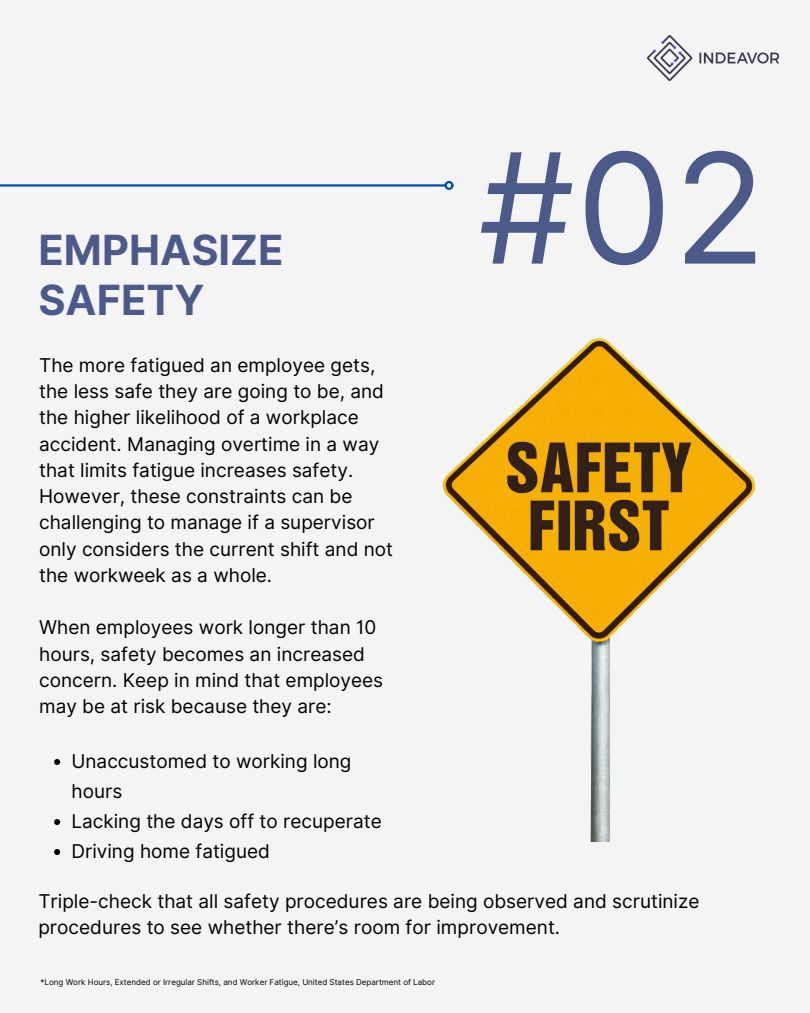
<style>
.page{position:relative;width:810px;height:1013px;background:#fff}
.page>*{position:absolute;margin:0;border:0;box-sizing:border-box;transform-origin:0 0}
.t1{font:152.9px "Inter";color:#4c5a89}
.t2{font:700 41.6px "Inter";color:#4c5a89}
.t3{font:19px/26.2px "Inter";color:#000}
.t4{font:8px "Inter";color:#000}
</style>
<div class="page">
<div style="left:0;top:0;width:810px;height:1012px;background:#f4f4f4"></div>
<img style="left:647px;top:35px;width:132px;height:45px">
<hr style="left:0;top:184px;width:445px;height:2px;background:#004aad">
<div style="left:445px;top:181px;width:9px;height:9px;border:2px solid #004aad;border-radius:50%"></div>
<img style="left:442px;top:338px;width:314px;height:503px">
<svg style="left:54px;top:759px;width:6px;height:6px"></svg>
<svg style="left:54px;top:819px;width:6px;height:6px"></svg>
<svg style="left:54px;top:849px;width:6px;height:6px"></svg>
<h2 class="t2" style="left:38px;top:220px;width:247px">EMPHASIZE</h2>
<h2 class="t2" style="left:38px;top:269px;width:168px">SAFETY</h2>
<h1 class="t1" style="left:478px;top:97px;width:289px">#02</h1>
<p class="t3" style="left:39px;top:352px;width:356px">The more fatigued an employee gets, the less safe they are going to be, and the higher likelihood of a workplace accident. Managing overtime in a way that limits fatigue increases safety.<br>However, these constraints can be challenging to manage if a supervisor only considers the current shift and not the workweek as a whole.</p>
<p class="t3" style="left:39px;top:614px;width:346px">When employees work longer than 10 hours, safety becomes an increased concern. Keep in mind that employees may be at risk because they are:</p>
<p class="t3" style="left:71px;top:746px;width:312px;line-height:30px">Unaccustomed to working long hours<br>Lacking the days off to recuperate<br>Driving home fatigued</p>
<p class="t3" style="left:38px;top:887px;width:663px">Triple-check that all safety procedures are being observed and scrutinize procedures to see whether there’s room for improvement.</p>
<p class="t4" style="left:41px;top:976px;width:396px">*Long Work Hours, Extended or Irregular Shifts, and Worker Fatigue, United States Department of Labor</p>
</div>
